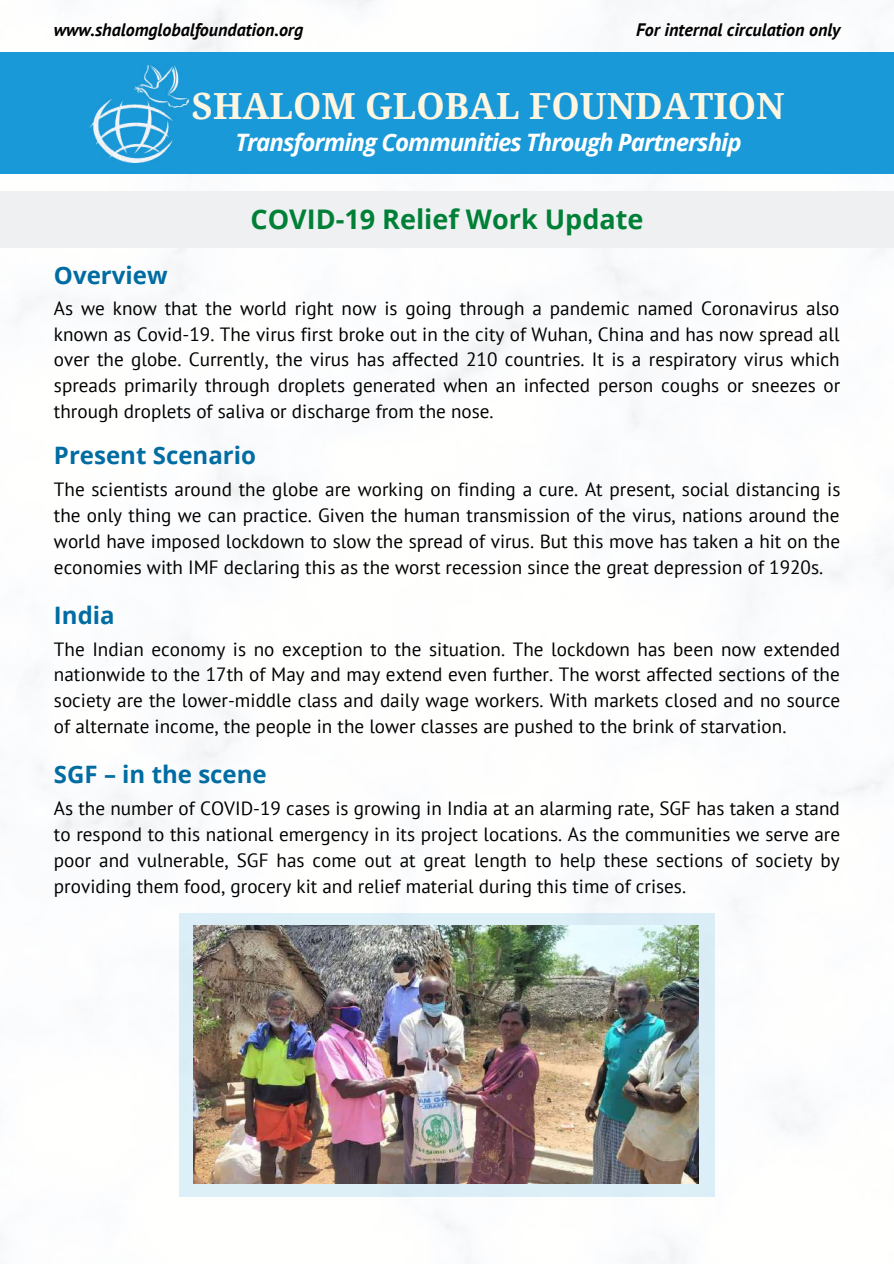
<style>
.page{position:relative;width:894px;height:1264px;background:#fff}
.page>*{position:absolute;margin:0;border:0;box-sizing:border-box;transform-origin:0 0}
.t1{font:700 36px "Droid Serif";color:#fff6e1}
.t2{font:700 27px "Open Sans";color:#008037}
.t3{font:700 24px "Open Sans";color:#006ca2}
.t4{font:italic 700 24px "Open Sans";letter-spacing:-.04em;color:#fff}
.t5{font:19.2px/26px "PT Sans";color:#000;text-align:justify}
.t6{font:italic 700 18px "PT Sans";color:#000}
</style>
<div class="page">
<img style="left:0;top:0;width:893px;height:1263px">
<div style="left:0;top:52px;width:893px;height:121px;background:#1a99d8"></div>
<div style="left:179px;top:913px;width:535px;height:284px;background:#dceef8"></div>
<img style="left:90px;top:65px;width:100px;height:97px">
<img style="left:194px;top:925px;width:504px;height:258px">
<div style="left:0;top:191px;width:893px;height:56px;background:#eff0f2"></div>
<p class="t6" style="left:54px;top:17px;width:251px">www.shalomglobalfoundation.org</p>
<p class="t6" style="left:636px;top:17px;width:206px">For internal circulation only</p>
<h1 class="t1" style="left:192px;top:85px;width:594px">SHALOM GLOBAL FOUNDATION</h1>
<p class="t4" style="left:235px;top:125px;width:507px">Transforming Communities Through Partnership</p>
<p class="t3" style="left:54px;top:258px;width:115px">Overview</p>
<h2 class="t2" style="left:250px;top:200px;width:394px">COVID-19 Relief Work Update</h2>
<p class="t5" style="left:54px;top:294px;width:787px">As we know that the world right now is going through a pandemic named Coronavirus also known as Covid-19. The virus first broke out in the city of Wuhan, China and has now spread all over the globe. Currently, the virus has affected 210 countries. It is a respiratory virus which spreads primarily through droplets generated when an infected person coughs or sneezes or through droplets of saliva or discharge from the nose.</p>
<p class="t3" style="left:54px;top:439px;width:203px">Present Scenario</p>
<p class="t5" style="left:54px;top:476px;width:787px">The scientists around the globe are working on finding a cure. At present, social distancing is the only thing we can practice. Given the human transmission of the virus, nations around the world have imposed lockdown to slow the spread of virus. But this move has taken a hit on the economies with IMF declaring this as the worst recession since the great depression of 1920s.</p>
<p class="t3" style="left:54px;top:598px;width:62px">India</p>
<p class="t5" style="left:54px;top:635px;width:787px">The Indian economy is no exception to the situation. The lockdown has been now extended nationwide to the 17th of May and may extend even further. The worst affected sections of the society are the lower-middle class and daily wage workers. With markets closed and no source of alternate income, the people in the lower classes are pushed to the brink of starvation.</p>
<p class="t3" style="left:54px;top:757px;width:214px">SGF – in the scene</p>
<p class="t5" style="left:54px;top:794px;width:787px">As the number of COVID-19 cases is growing in India at an alarming rate, SGF has taken a stand to respond to this national emergency in its project locations. As the communities we serve are poor and vulnerable, SGF has come out at great length to help these sections of society by providing them food, grocery kit and relief material during this time of crises.</p>
</div>
